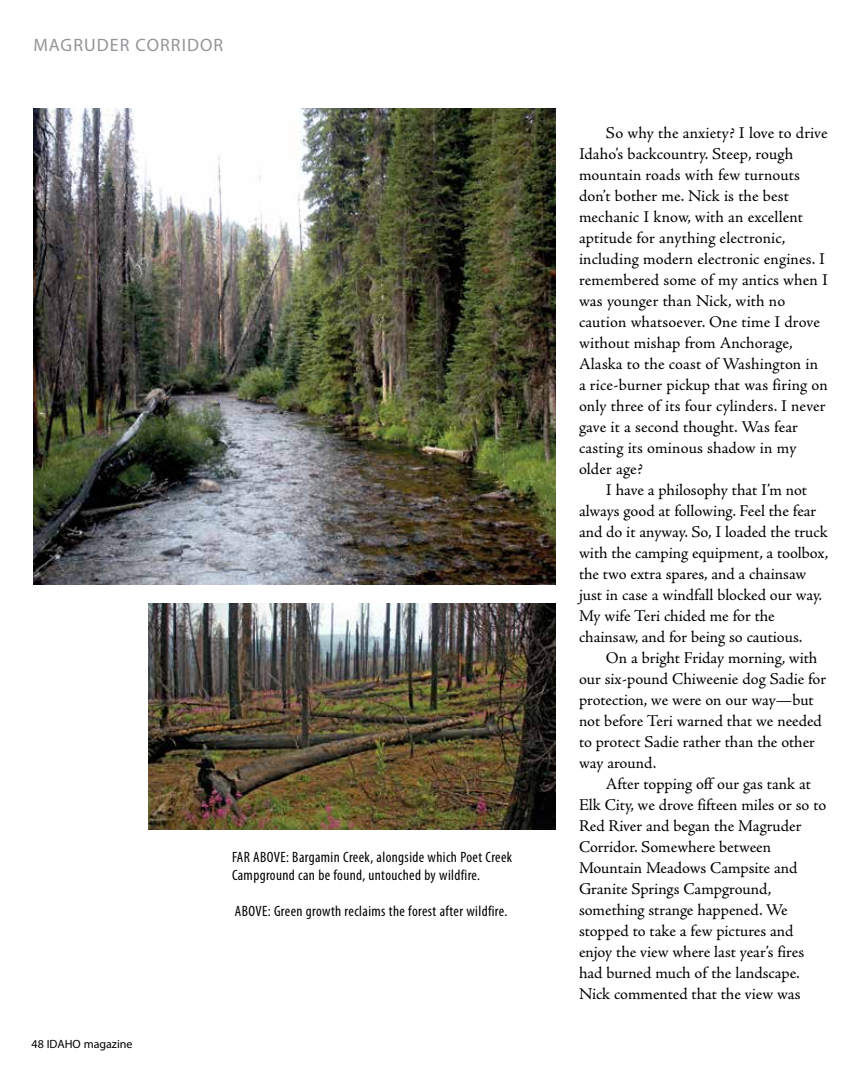
<style>
.page{position:relative;width:864px;height:1080px;background:#fff}
.page>*{position:absolute;margin:0;border:0;box-sizing:border-box;transform-origin:0 0}
.t1{font:18px "Myriad Pro";letter-spacing:.06em;color:#939598}
.t2{font:16.5px/21px "Adobe Jenson Pro";color:#000}
.t3{font:condensed 15px/18px "Myriad Pro";letter-spacing:.025em;color:#000}
.t4{font:12px "Myriad Pro";color:#000}
</style>
<div class="page">
<img style="left:33px;top:108px;width:522px;height:477px">
<img style="left:149px;top:603px;width:406px;height:226px">
<p class="t1" style="left:33px;top:34px;width:191px">MAGRUDER CORRIDOR</p>
<p class="t4" style="left:32px;top:1037px;width:102px">48 IDAHO magazine</p>
<p class="t3" style="left:232px;top:848px;width:282px">FAR ABOVE: Bargamin Creek, alongside which Poet Creek<br>Campground can be found, untouched by wildfire.</p>
<p class="t3" style="left:235px;top:902px;width:274px">ABOVE: Green growth reclaims the forest after wildfire.</p>
<p class="t2" style="left:579px;top:123px;width:250px;text-indent:27px">So why the anxiety? I love to drive Idaho’s backcountry. Steep, rough mountain roads with few turnouts don’t bother me. Nick is the best mechanic I know, with an excellent aptitude for anything electronic, including modern electronic engines. I remembered some of my antics when I was younger than Nick, with no caution whatsoever. One time I drove without mishap from Anchorage, Alaska to the coast of Washington in a rice-burner pickup that was firing on only three of its four cylinders. I never gave it a second thought. Was fear casting its ominous shadow in my older age?</p>
<p class="t2" style="left:579px;top:480px;width:251px;text-indent:27px">I have a philosophy that I’m not always good at following. Feel the fear and do it anyway. So, I loaded the truck with the camping equipment, a toolbox, the two extra spares, and a chainsaw just in case a windfall blocked our way.<br>My wife Teri chided me for the chainsaw, and for being so cautious.</p>
<p class="t2" style="left:579px;top:648px;width:249px;text-indent:27px">On a bright Friday morning, with our six-pound Chiweenie dog Sadie for protection, we were on our way—but not before Teri warned that we needed to protect Sadie rather than the other way around.</p>
<p class="t2" style="left:579px;top:774px;width:249px;text-indent:27px">After topping off our gas tank at<br>Elk City, we drove fifteen miles or so to<br>Red River and began the Magruder<br>Corridor. Somewhere between<br>Mountain Meadows Campsite and<br>Granite Springs Campground, something strange happened. We stopped to take a few pictures and enjoy the view where last year’s fires had burned much of the landscape.<br>Nick commented that the view was</p>
</div>
